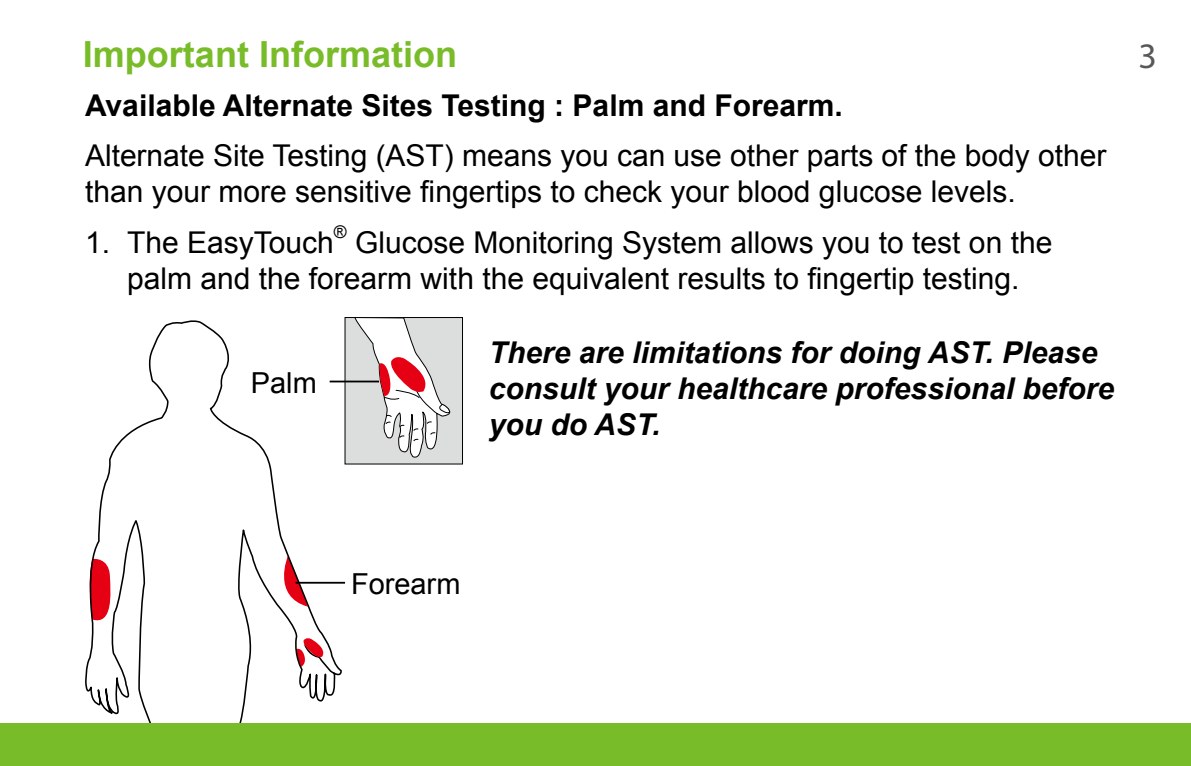
<style>
.page{position:relative;width:1191px;height:766px;background:#fff}
.page>*{position:absolute;margin:0;border:0;box-sizing:border-box;transform-origin:0 0}
.t1{font:700 36px "Arial";color:#79bc29}
.t2{font:36px "Myriad Pro";color:#5a5757}
.t3{font:30px/36px "Arial";color:#000}
.t4{font:italic 700 30px/36px "Arial";color:#000}
.t5{font:700 30px "Arial";color:#000}
.t6{font:28.8px "Arial";color:#000}
.t7{font:17.4px "Arial";color:#000}
</style>
<div class="page">
<div style="left:345px;top:317px;width:117px;height:147px;background:#dcdddd"></div>
<div style="left:344px;top:317px;width:119px;height:147px;border:1px solid #000"></div>
<svg style="left:354px;top:317px;width:105px;height:141px"></svg>
<svg style="left:85px;top:320px;width:258px;height:403px"></svg>
<hr style="left:330px;top:380px;width:49px;height:2px;background:#000">
<hr style="left:296px;top:581px;width:49px;height:2px;background:#000">
<svg style="left:296px;top:636px;width:31px;height:30px"></svg>
<div style="left:0;top:723px;width:1191px;height:42px;background:#79bc29"></div>
<p class="t1" style="left:83px;top:30px;width:376px">Important Information</p>
<p class="t5" style="left:85px;top:85px;width:759px">Available Alternate Sites Testing : Palm and Forearm.</p>
<p class="t3" style="left:85px;top:138px;width:1022px">Alternate Site Testing (AST) means you can use other parts of the body other than your more sensitive fingertips to check your blood glucose levels.</p>
<p class="t3" style="left:85px;top:224px;width:250px">1. The EasyTouch</p>
<p class="t7" style="left:334px;top:221px;width:14px">®</p>
<p class="t3" style="left:127px;top:224px;width:926px;text-indent:228px">Glucose Monitoring System allows you to test on the palm and the forearm with the equivalent results to fingertip testing.</p>
<p class="t6" style="left:251px;top:364px;width:67px">Palm</p>
<p class="t4" style="left:489px;top:335px;width:627px">There are limitations for doing AST. Please consult your healthcare professional before you do AST.</p>
<p class="t2" style="left:1138px;top:34px;width:20px">3</p>
<p class="t6" style="left:351px;top:564px;width:111px">Forearm</p>
</div>
